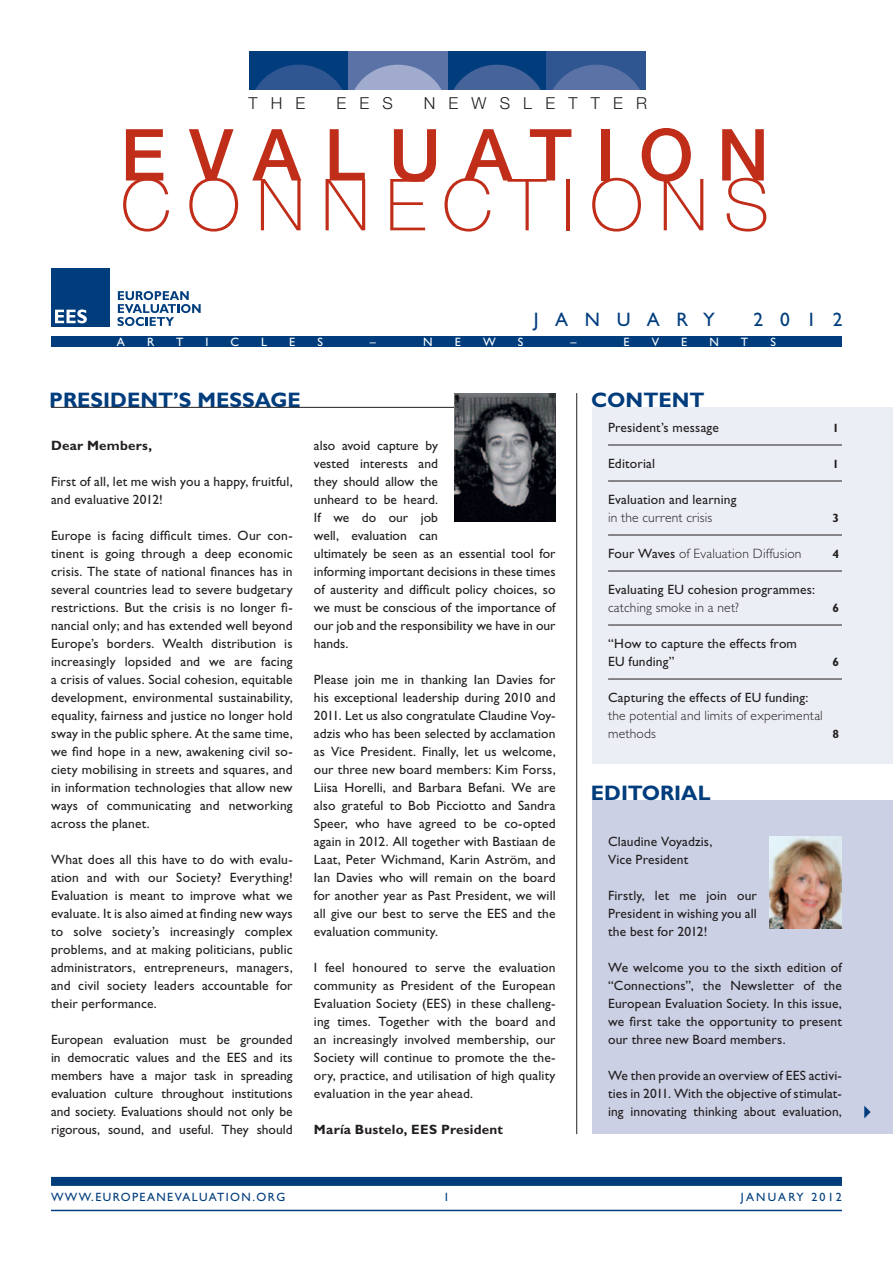
<style>
.page{position:relative;width:893px;height:1263px;background:#fff}
.page>*{position:absolute;margin:0;border:0;box-sizing:border-box;transform-origin:0 0}
.t1{font:700 21px "Gill Sans CE";letter-spacing:.105em;color:#013d7d}
.t2{font:19.5px "Gill Sans CE";letter-spacing:.855em;color:#013d7d}
.t3{font:300 16.5px "Helvetica Neue CE";letter-spacing:.8em;color:#231f20}
.t4{font:13.5px/18px "Gill Sans CE";letter-spacing:.01em;color:#231f20;text-align:justify}
.t5{font:300 13.5px/18px "Gill Sans CE";letter-spacing:.015em;color:#231f20}
.t6{font:700 13.5px "Gill Sans CE";letter-spacing:.015em;color:#231f20}
.t7{font:12.15px "Gill Sans CE";color:#fff}
.t8{font:12px "Gill Sans CE";letter-spacing:.12em;color:#013d7d}
.t9{font:12px "Gill Sans CE";letter-spacing:.18em;color:#013d7d}
.t10{font:700 12px "Gill Sans CE";color:#231f20}
.s1{font-weight:400}
</style>
<div class="page">
<div style="left:51px;top:1177px;width:791px;height:9px;background:#013d7d"></div>
<hr style="left:51px;top:1210px;width:791px;height:1px;background:#013d7d">
<svg style="left:123px;top:129px;width:46px;height:103px"></svg>
<svg style="left:189px;top:129px;width:49px;height:103px"></svg>
<svg style="left:252px;top:129px;width:49px;height:101px"></svg>
<svg style="left:326px;top:129px;width:39px;height:101px"></svg>
<svg style="left:390px;top:129px;width:46px;height:101px"></svg>
<svg style="left:444px;top:129px;width:127px;height:103px"></svg>
<hr style="left:566px;top:179px;width:3px;height:51px;background:#c02d19">
<svg style="left:592px;top:128px;width:111px;height:104px"></svg>
<svg style="left:722px;top:129px;width:44px;height:103px"></svg>
<div style="left:249px;top:51px;width:99px;height:39px;background:#013d7d"></div>
<div style="left:448px;top:51px;width:99px;height:39px;background:#013d7d"></div>
<div style="left:547px;top:51px;width:99px;height:39px;background:#305691"></div>
<div style="left:348px;top:51px;width:100px;height:39px;background:#5b72a6"></div>
<svg style="left:255px;top:65px;width:385px;height:25px"></svg>
<div style="left:51px;top:268px;width:58px;height:58px;background:#013d7d"></div>
<svg style="left:117px;top:291px;width:84px;height:35px"></svg>
<svg style="left:55px;top:309px;width:32px;height:14px"></svg>
<div style="left:51px;top:337px;width:791px;height:10px;background:#013d7d"></div>
<div style="left:592px;top:800px;width:301px;height:334px;background:#cbd0e4"></div>
<div style="left:592px;top:407px;width:301px;height:357px;background:#ebeef5"></div>
<img style="left:770px;top:837px;width:72px;height:91px">
<hr style="left:51px;top:407px;width:498px;height:1px;background:#231f20">
<hr style="left:576px;top:393px;width:1px;height:741px;background:#231f20">
<img style="left:455px;top:393px;width:101px;height:129px">
<svg style="left:864px;top:1106px;width:7px;height:12px"></svg>
<hr style="left:608px;top:445px;width:234px;height:1px;background:#231f20">
<hr style="left:608px;top:481px;width:234px;height:1px;background:#231f20">
<hr style="left:608px;top:535px;width:234px;height:1px;background:#231f20">
<hr style="left:608px;top:571px;width:234px;height:1px;background:#231f20">
<hr style="left:608px;top:625px;width:234px;height:1px;background:#231f20">
<hr style="left:608px;top:679px;width:234px;height:1px;background:#231f20">
<p class="t3" style="left:248px;top:93px;width:58px">THE</p>
<p class="t3" style="left:336px;top:93px;width:58px">EES</p>
<p class="t3" style="left:424px;top:93px;width:225px">NEWSLETTER</p>
<h2 class="t2" style="left:534px;top:308px;width:183px">JANUARY</h2>
<h2 class="t2" style="left:754px;top:308px;width:91px">2012</h2>
<p class="t7" style="left:117px;top:335px;width:10px">A</p>
<p class="t7" style="left:147px;top:335px;width:9px">R</p>
<p class="t7" style="left:176px;top:335px;width:9px">T</p>
<p class="t7" style="left:205px;top:335px;width:5px">I</p>
<p class="t7" style="left:230px;top:335px;width:10px">C</p>
<p class="t7" style="left:261px;top:335px;width:7px">L</p>
<p class="t7" style="left:289px;top:335px;width:8px">E</p>
<p class="t7" style="left:317px;top:335px;width:7px">S</p>
<p class="t7" style="left:370px;top:335px;width:8px">–</p>
<p class="t7" style="left:423px;top:335px;width:11px">N</p>
<p class="t7" style="left:455px;top:335px;width:8px">E</p>
<p class="t7" style="left:483px;top:335px;width:14px">W</p>
<p class="t7" style="left:518px;top:335px;width:7px">S</p>
<p class="t7" style="left:570px;top:335px;width:8px">–</p>
<p class="t7" style="left:623px;top:335px;width:8px">E</p>
<p class="t7" style="left:652px;top:335px;width:9px">V</p>
<p class="t7" style="left:681px;top:335px;width:8px">E</p>
<p class="t7" style="left:709px;top:335px;width:11px">N</p>
<p class="t7" style="left:741px;top:335px;width:9px">T</p>
<p class="t7" style="left:770px;top:335px;width:7px">S</p>
<h1 class="t1" style="left:49px;top:388px;width:250px">President’s message</h1>
<p class="t6" style="left:51px;top:438px;width:103px">Dear Members,</p>
<p class="t4" style="left:51px;top:473px;width:243px">First of all, let me wish you a happy, fruitful, and evaluative 2012!</p>
<p class="t4" style="left:51px;top:527px;width:243px">Europe is facing difficult times. Our con&shy;tinent is going through a deep economic crisis. The state of national finances has in several countries lead to severe budgetary restrictions. But the crisis is no longer fi&shy;nancial only; and has extended well beyond Europe’s borders. Wealth distribution is increasingly lopsided and we are facing a crisis of values. Social cohesion, equitable development, environmental sustainability, equality, fairness and justice no longer hold sway in the public sphere. At the same time, we find hope in a new, awakening civil so&shy;ciety mobilising in streets and squares, and in information technologies that allow new ways of communicating and networking across the planet.</p>
<p class="t4" style="left:51px;top:850px;width:243px">What does all this have to do with evalu&shy;ation and with our Society? Everything!<br>Evaluation is meant to improve what we evaluate. It is also aimed at finding new ways to solve society’s increasingly complex problems, and at making politicians, public administrators, entrepreneurs, managers, and civil society leaders accountable for their performance.</p>
<p class="t4" style="left:51px;top:1030px;width:243px">European evaluation must be grounded in democratic values and the EES and its members have a major task in spreading evaluation culture throughout institutions and society. Evaluations should not only be rigorous, sound, and useful. They should</p>
<p class="t4" style="left:314px;top:436px;width:243px;text-align:left">also avoid capture by<br>vested interests and<br>they should allow the<br>unheard to be heard.<br>If we do our job<br>well, evaluation can<br>ultimately be seen as an essential tool for informing important decisions in these times of austerity and difficult policy choices, so we must be conscious of the importance of our job and the responsibility we have in our hands.</p>
<p class="t4" style="left:314px;top:670px;width:243px">Please join me in thanking Ian Davies for his exceptional leadership during 2010 and 2011. Let us also congratulate Claudine Voy&shy;adzis who has been selected by acclamation as Vice President. Finally, let us welcome, our three new board members: Kim Forss, Liisa Horelli, and Barbara Befani. We are also grateful to Bob Picciotto and Sandra Speer, who have agreed to be co-opted again in 2012. All together with Bastiaan de Laat, Peter Wichmand, Karin Aström, and Ian Davies who will remain on the board for another year as Past President, we will all give our best to serve the EES and the evaluation community.</p>
<p class="t4" style="left:314px;top:958px;width:243px">I feel honoured to serve the evaluation community as President of the European Evaluation Society (EES) in these challeng&shy;ing times. Together with the board and an increasingly involved membership, our Society will continue to promote the the&shy;ory, practice, and utilisation of high quality evaluation in the year ahead.</p>
<p class="t6" style="left:314px;top:1121px;width:191px">María Bustelo, EES President</p>
<h1 class="t1" style="left:591px;top:388px;width:115px">Content</h1>
<p class="t4" style="left:608px;top:419px;width:112px">President’s message</p>
<p class="t10" style="left:832px;top:421px;width:8px">1</p>
<p class="t4" style="left:608px;top:455px;width:49px">Editorial</p>
<p class="t10" style="left:832px;top:457px;width:8px">1</p>
<p class="t4" style="left:608px;top:491px;width:130px">Evaluation and learning</p>
<p class="t5" style="left:608px;top:509px;width:106px">in the current crisis</p>
<p class="t10" style="left:832px;top:511px;width:8px">3</p>
<p class="t5" style="left:608px;top:545px;width:195px"><span class="s1">Four Waves</span> of Evaluation Diffusion</p>
<p class="t10" style="left:832px;top:547px;width:8px">4</p>
<p class="t4" style="left:608px;top:581px;width:209px">Evaluating EU cohesion programmes:</p>
<p class="t5" style="left:608px;top:599px;width:132px">catching smoke in a net?</p>
<p class="t10" style="left:832px;top:601px;width:8px">6</p>
<p class="t4" style="left:608px;top:635px;width:190px">“How to capture the effects from<br>EU funding”</p>
<p class="t10" style="left:832px;top:655px;width:8px">6</p>
<p class="t4" style="left:608px;top:689px;width:202px">Capturing the effects of EU funding:</p>
<p class="t5" style="left:608px;top:707px;width:216px">the potential and limits of experimental methods</p>
<p class="t10" style="left:832px;top:727px;width:8px">8</p>
<h1 class="t1" style="left:591px;top:781px;width:121px">Editorial</h1>
<p class="t4" style="left:608px;top:833px;width:106px">Claudine Voyadzis,<br>Vice President</p>
<p class="t4" style="left:608px;top:887px;width:150px">Firstly, let me join our President in wishing you all the best for 2012!</p>
<p class="t4" style="left:608px;top:959px;width:235px">We welcome you to the sixth edition of “Connections”, the Newsletter of the European Evaluation Society. In this issue, we first take the opportunity to present our three new Board members.</p>
<p class="t4" style="left:608px;top:1067px;width:235px">We then provide an overview of EES activi&shy;ties in 2011. With the objective of stimulat&shy;ing innovating thinking about evaluation,</p>
<p class="t8" style="left:51px;top:1190px;width:236px">WWW.EUROPEANEVALUATION.ORG</p>
<p class="t8" style="left:443px;top:1190px;width:7px">1</p>
<p class="t9" style="left:741px;top:1190px;width:102px">JANUARY 2012</p>
</div>
